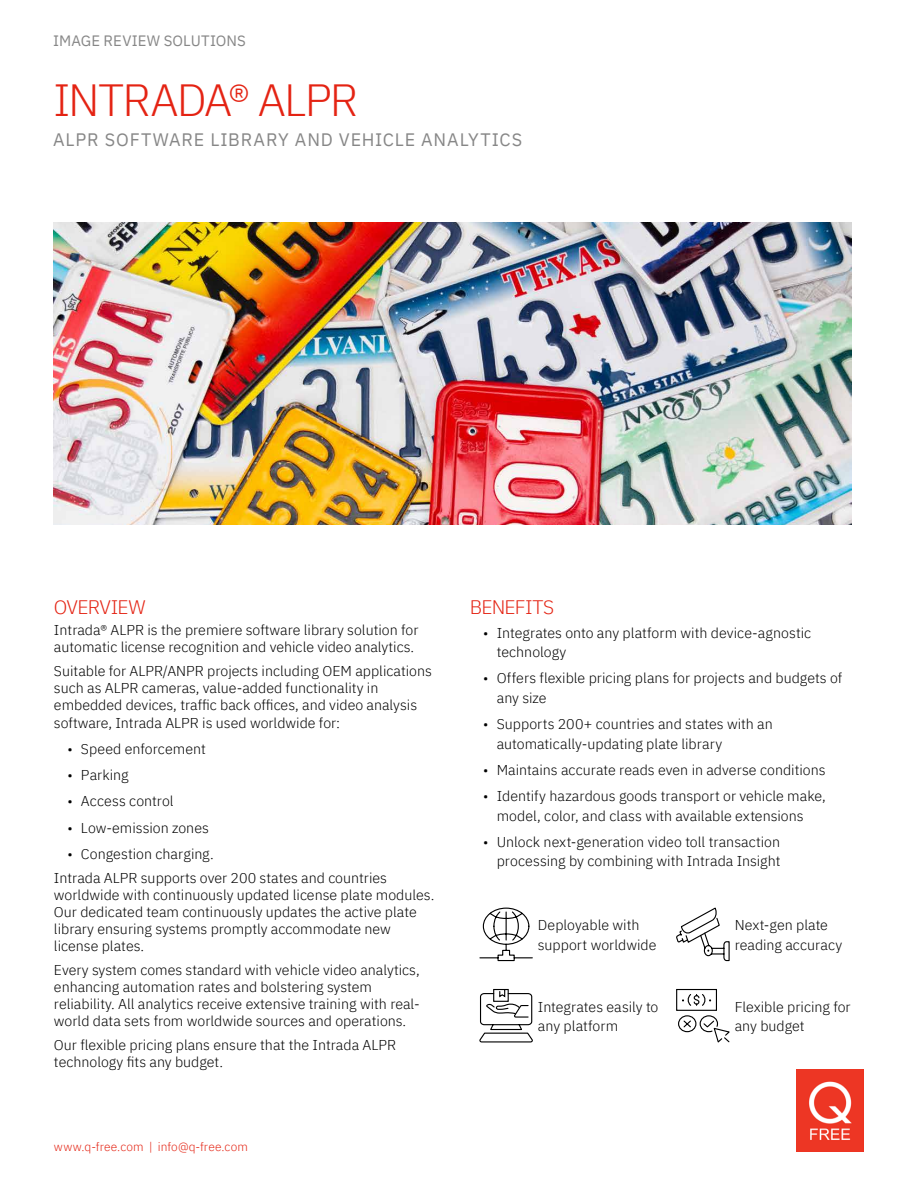
<style>
.page{position:relative;width:918px;height:1188px;background:#fff}
.page>*{position:absolute;margin:0;border:0;box-sizing:border-box;transform-origin:0 0}
.t1{font:300 45px "IBM Plex Sans";letter-spacing:-.035em;color:#e42313}
.t2{font:300 19.5px "IBM Plex Sans";letter-spacing:-.04em;color:#e42313}
.t3{font:18px "IBM Plex Sans";letter-spacing:.05em;color:#878787}
.t4{font:15px "IBM Plex Sans";letter-spacing:.005em;color:#878787}
.t5{font:300 14.25px/17.1px "IBM Plex Sans";color:#000}
.t6{font:300 12px "IBM Plex Sans";letter-spacing:.01em;color:#e42313}
</style>
<div class="page">
<img style="left:796px;top:1069px;width:68px;height:82px">
<svg style="left:479px;top:907px;width:54px;height:55px"></svg>
<svg style="left:676px;top:907px;width:54px;height:55px"></svg>
<svg style="left:479px;top:988px;width:54px;height:55px"></svg>
<svg style="left:676px;top:988px;width:54px;height:55px"></svg>
<img style="left:54px;top:222px;width:797px;height:303px">
<p class="t4" style="left:53px;top:29px;width:194px">IMAGE REVIEW SOLUTIONS</p>
<h1 class="t1" style="left:53px;top:66px;width:307px">INTRADA® ALPR</h1>
<p class="t3" style="left:53px;top:126px;width:471px">ALPR SOFTWARE LIBRARY AND VEHICLE ANALYTICS</p>
<h2 class="t2" style="left:54px;top:592px;width:93px">OVERVIEW</h2>
<p class="t5" style="left:54px;top:621px;width:366px">Intrada® ALPR is the premiere software library solution for automatic license recognition and vehicle video analytics.</p>
<p class="t5" style="left:54px;top:661px;width:379px">Suitable for ALPR/ANPR projects including OEM applications such as ALPR cameras, value-added functionality in embedded devices, traffic back offices, and video analysis software, Intrada ALPR is used worldwide for:</p>
<p class="t5" style="left:67px;top:739px;width:140px">• Speed enforcement</p>
<p class="t5" style="left:67px;top:765px;width:63px">• Parking</p>
<p class="t5" style="left:67px;top:792px;width:108px">• Access control</p>
<p class="t5" style="left:67px;top:818px;width:143px">• Low-emission zones</p>
<p class="t5" style="left:54px;top:841px;width:335px;line-height:23.9px;text-indent:14px">• Congestion charging.<br>Intrada ALPR supports over 200 states and countries</p>
<p class="t5" style="left:54px;top:885px;width:382px">worldwide with continuously updated license plate modules.<br>Our dedicated team continuously updates the active plate library ensuring systems promptly accommodate new license plates.</p>
<p class="t5" style="left:54px;top:960px;width:367px">Every system comes standard with vehicle video analytics, enhancing automation rates and bolstering system reliability. All analytics receive extensive training with real&shy;world data sets from worldwide sources and operations.</p>
<p class="t5" style="left:54px;top:1035px;width:344px">Our flexible pricing plans ensure that the Intrada ALPR technology fits any budget.</p>
<p class="t6" style="left:54px;top:1138px;width:195px">www.q-free.com | info@q-free.com</p>
<h2 class="t2" style="left:470px;top:592px;width:86px">BENEFITS</h2>
<p class="t5" style="left:497px;top:622px;width:316px;line-height:19.5px;text-indent:-13px">• Integrates onto any platform with device-agnostic technology</p>
<p class="t5" style="left:497px;top:667px;width:347px;line-height:19.5px;text-indent:-13px">• Offers flexible pricing plans for projects and budgets of any size</p>
<p class="t5" style="left:497px;top:713px;width:278px;line-height:19.5px;text-indent:-13px">• Supports 200+ countries and states with an automatically-updating plate library</p>
<p class="t5" style="left:483px;top:760px;width:344px">• Maintains accurate reads even in adverse conditions</p>
<p class="t5" style="left:497px;top:785px;width:331px;line-height:19.5px;text-indent:-13px">• Identify hazardous goods transport or vehicle make, model, color, and class with available extensions</p>
<p class="t5" style="left:483px;top:831px;width:299px;line-height:19.5px;text-align:right">• Unlock next-generation video toll transaction processing by combining with Intrada Insight</p>
<p class="t5" style="left:538px;top:914px;width:120px;line-height:19.5px">Deployable with support worldwide</p>
<p class="t5" style="left:735px;top:914px;width:109px;line-height:19.5px">Next-gen plate reading accuracy</p>
<p class="t5" style="left:538px;top:996px;width:122px;line-height:19.5px">Integrates easily to any platform</p>
<p class="t5" style="left:735px;top:996px;width:117px;line-height:19.5px">Flexible pricing for any budget</p>
</div>
